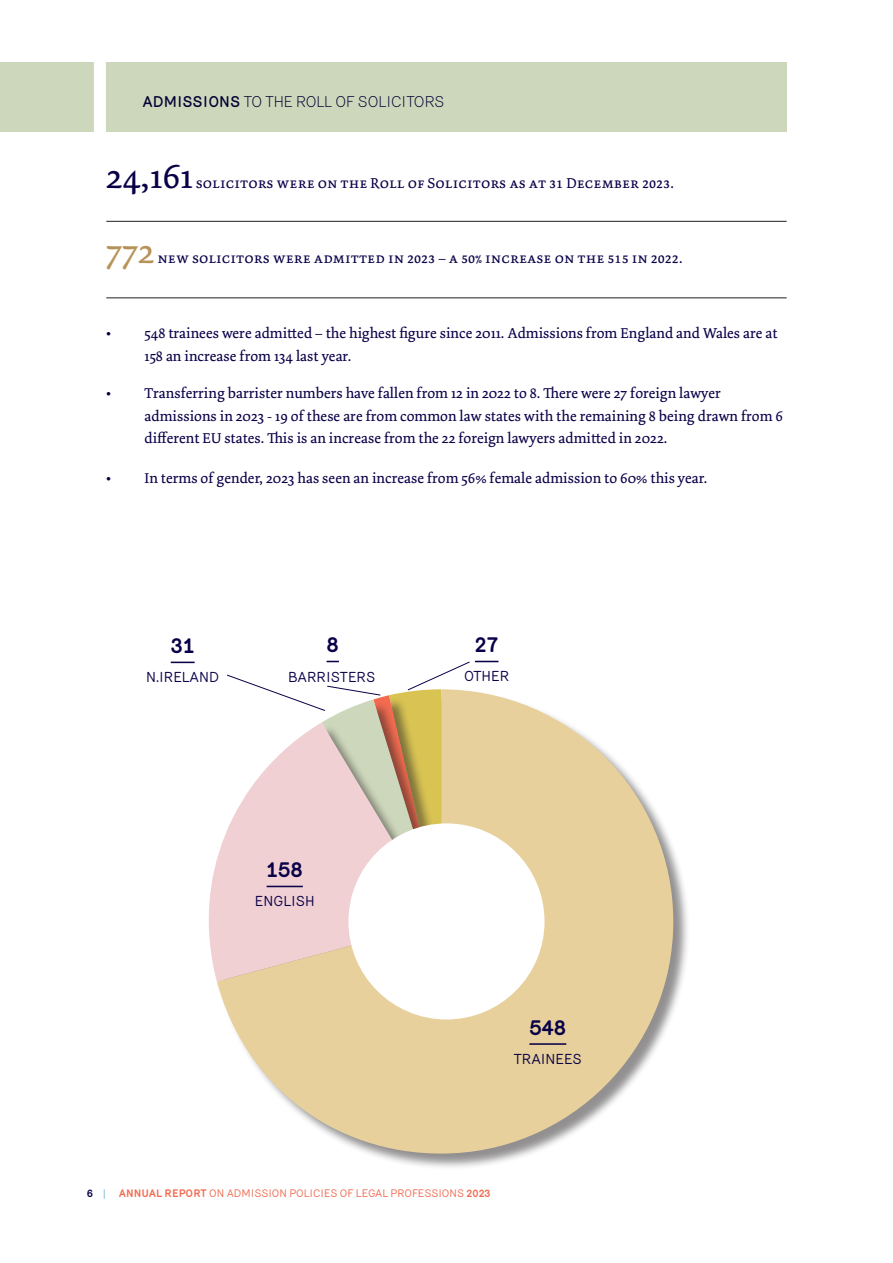
<style>
.page{position:relative;width:893px;height:1263px;background:#fff}
.page>*{position:absolute;margin:0;border:0;box-sizing:border-box;transform-origin:0 0}
.t1{font:36px "Dolly Pro";color:#090148}
.t2{font:36px "Dolly Pro";color:#b79256}
.t3{font:700 21px "Merkury";color:#090148}
.t4{font:15px/22.5px "Dolly Pro";color:#090148}
.t5{font:15px "Dolly Pro Regular Small Caps";color:#090148}
.t6{font:300 15px "Merkury";color:#050033}
.t7{font:13.95px "Merkury";color:#090148}
.t8{font:10.5px "Merkury";color:#f26b50}
.s1{font-weight:500}
.s2{font-family:"Merkury";font-weight:700;font-size:14.25px}
.s3{font-weight:700;color:#090148}
.s4{font-weight:700;color:#96c8d7}
.s5{font-weight:700}
</style>
<div class="page">
<hr style="left:106px;top:221px;width:681px;height:1px;background:#231f20">
<hr style="left:106px;top:298px;width:681px;height:1px;background:#231f20">
<div style="left:0;top:62px;width:787px;height:70px;background:#cdd7bb"></div>
<div style="left:94px;top:0;width:12px;height:142px;background:#fff"></div>
<svg style="left:208px;top:860px;width:9px;height:121px"></svg>
<div style="left:218px;top:690px;width:472px;height:481px;background:#231f20;opacity:.5"></div>
<svg style="left:217px;top:690px;width:456px;height:463px;fill:#e7d09b"></svg>
<div style="left:348px;top:823px;width:196px;height:196px;background:#fff;border-radius:50%"></div>
<svg style="left:171px;top:662px;width:24px;height:1px"></svg>
<hr style="left:529px;top:1043px;width:37px;height:2px;background:#090148">
<svg style="left:227px;top:661px;width:271px;height:260px"></svg>
<p class="t6" style="left:142px;top:90px;width:303px"><span class="s1">ADMISSIONS</span> TO THE ROLL OF SOLICITORS</p>
<p class="t1" style="left:106px;top:153px;width:88px">24,161</p>
<p class="t5" style="left:196px;top:174px;width:479px">solicitors were on the Roll of Solicitors as at 31 December 2023.</p>
<p class="t2" style="left:106px;top:228px;width:50px">772</p>
<p class="t5" style="left:158px;top:249px;width:526px">new solicitors were admitted in 2023 – a 50% increase on the 515 in 2022.</p>
<p class="t4" style="left:145px;top:322px;width:634px;text-indent:-38px"><span class="s2">•</span> 548 trainees were admitted – the highest figure since 2011. Admissions from England and Wales are at<br>158 an increase from 134 last year.</p>
<p class="t4" style="left:145px;top:382px;width:640px;text-indent:-38px"><span class="s2">•</span> Transferring barrister numbers have fallen from 12 in 2022 to 8. There were 27 foreign lawyer admissions in 2023 - 19 of these are from common law states with the remaining 8 being drawn from 6 different EU states. This is an increase from the 22 foreign lawyers admitted in 2022.</p>
<p class="t4" style="left:106px;top:467px;width:603px"><span class="s2">•</span> In terms of gender, 2023 has seen an increase from 56% female admission to 60% this year.</p>
<p class="t3" style="left:171px;top:630px;width:25px">31</p>
<p class="t3" style="left:327px;top:629px;width:14px">8</p>
<p class="t3" style="left:475px;top:629px;width:25px">27</p>
<p class="t7" style="left:146px;top:667px;width:75px">N.IRELAND</p>
<p class="t7" style="left:288px;top:667px;width:89px">BARRISTERS</p>
<p class="t7" style="left:464px;top:666px;width:47px">OTHER</p>
<p class="t3" style="left:267px;top:854px;width:38px">158</p>
<p class="t7" style="left:255px;top:891px;width:61px">ENGLISH</p>
<p class="t3" style="left:529px;top:1012px;width:38px">548</p>
<p class="t7" style="left:514px;top:1048px;width:70px">TRAINEES</p>
<p class="t8" style="left:87px;top:1185px;width:405px"><span class="s3">6</span> <span class="s4">|</span> <span class="s5">ANNUAL REPORT</span> ON ADMISSION POLICIES OF LEGAL PROFESSIONS <span class="s5">2023</span></p>
</div>
